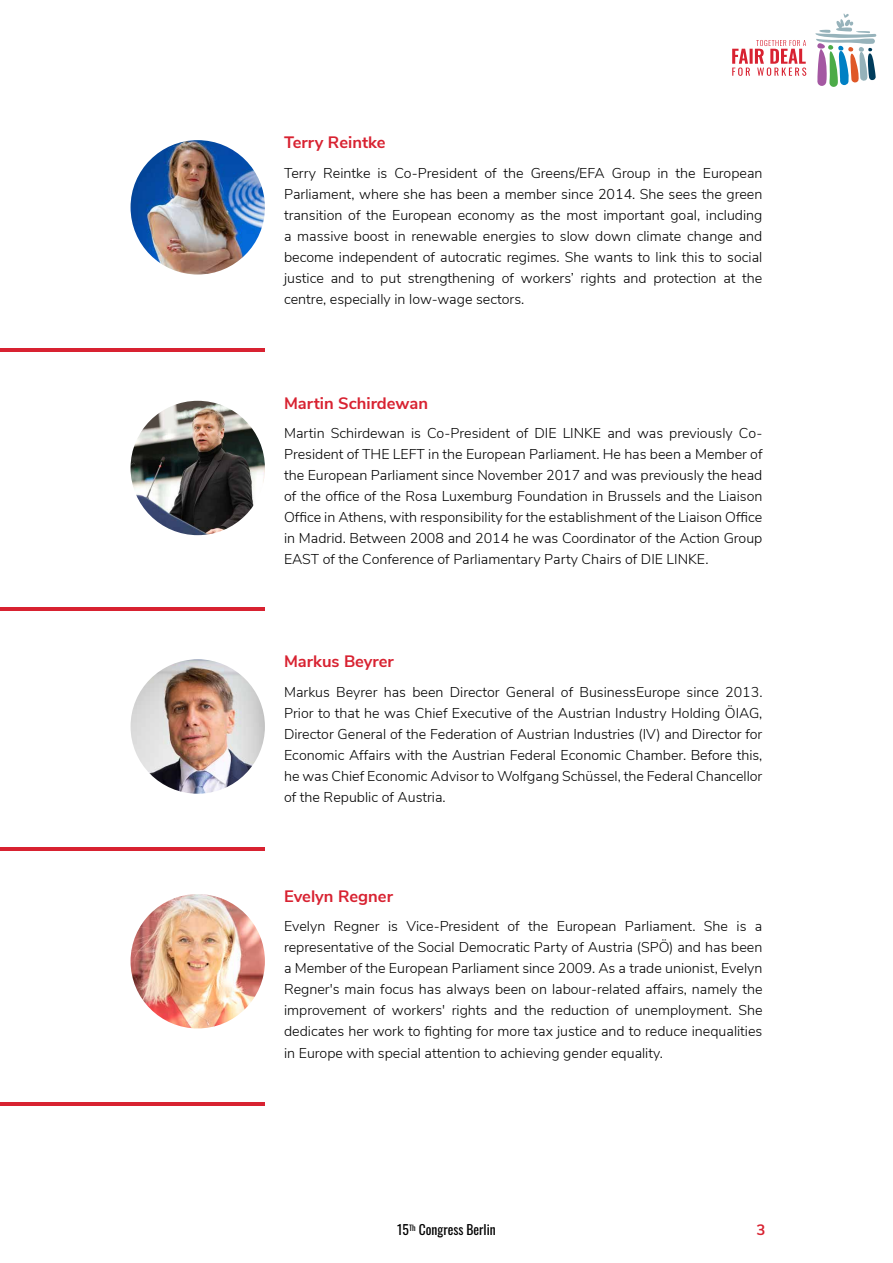
<style>
.page{position:relative;width:893px;height:1263px;background:#fff}
.page>*{position:absolute;margin:0;border:0;box-sizing:border-box;transform-origin:0 0}
.t1{font:700 16.5px "Nunito Sans";color:#d82231}
.t2{font:700 15px "Nunito Sans";color:#d82231}
.t3{font:300 14.25px/21px "Nunito Sans";color:#000;text-align:justify}
.t4{font:13.5px "Oswald";color:#000}
</style>
<div class="page">
<svg style="left:815px;top:13px;width:61px;height:74px"></svg>
<svg style="left:732px;top:40px;width:74px;height:36px"></svg>
<img style="left:131px;top:140px;width:134px;height:135px;border-radius:67px">
<img style="left:131px;top:401px;width:134px;height:134px;border-radius:67px">
<img style="left:131px;top:659px;width:134px;height:135px;border-radius:67px">
<img style="left:131px;top:894px;width:134px;height:134px;border-radius:67px">
<hr style="left:0;top:348px;width:265px;height:3px;background:#d82231">
<hr style="left:0;top:607px;width:265px;height:3px;background:#d82231">
<hr style="left:0;top:1102px;width:265px;height:3px;background:#d82231">
<hr style="left:0;top:847px;width:265px;height:3px;background:#d82231">
<p class="t1" style="left:284px;top:130px;width:103px">Terry Reintke</p>
<p class="t3" style="left:284px;top:161px;width:480px">Terry Reintke is Co-President of the Greens/EFA Group in the European Parliament, where she has been a member since 2014. She sees the green transition of the European economy as the most important goal, including a massive boost in renewable energies to slow down climate change and become independent of autocratic regimes. She wants to link this to social justice and to put strengthening of workers’ rights and protection at the centre, especially in low-wage sectors.</p>
<p class="t1" style="left:284px;top:391px;width:145px">Martin Schirdewan</p>
<p class="t3" style="left:284px;top:422px;width:480px">Martin Schirdewan is Co-President of DIE LINKE and was previously Co-President of THE LEFT in the European Parliament. He has been a Member of the European Parliament since November 2017 and was previously the head of the office of the Rosa Luxemburg Foundation in Brussels and the Liaison Office in Athens, with responsibility for the establishment of the Liaison Office in Madrid. Between 2008 and 2014 he was Coordinator of the Action Group EAST of the Conference of Parliamentary Party Chairs of DIE LINKE.</p>
<p class="t1" style="left:284px;top:649px;width:111px">Markus Beyrer</p>
<p class="t3" style="left:284px;top:680px;width:480px">Markus Beyrer has been Director General of BusinessEurope since 2013.<br>Prior to that he was Chief Executive of the Austrian Industry Holding ÖIAG, Director General of the Federation of Austrian Industries (IV) and Director for Economic Affairs with the Austrian Federal Economic Chamber. Before this, he was Chief Economic Advisor to Wolfgang Schüssel, the Federal Chancellor of the Republic of Austria.</p>
<p class="t1" style="left:284px;top:884px;width:110px">Evelyn Regner</p>
<p class="t3" style="left:284px;top:915px;width:480px">Evelyn Regner is Vice-President of the European Parliament. She is a representative of the Social Democratic Party of Austria (SPÖ) and has been a Member of the European Parliament since 2009. As a trade unionist, Evelyn Regner's main focus has always been on labour-related affairs, namely the improvement of workers' rights and the reduction of unemployment. She dedicates her work to fighting for more tax justice and to reduce inequalities in Europe with special attention to achieving gender equality.</p>
<p class="t4" style="left:397px;top:1218px;width:100px">15<sup>Th</sup> Congress Berlin</p>
<p class="t2" style="left:756px;top:1218px;width:10px">3</p>
</div>
